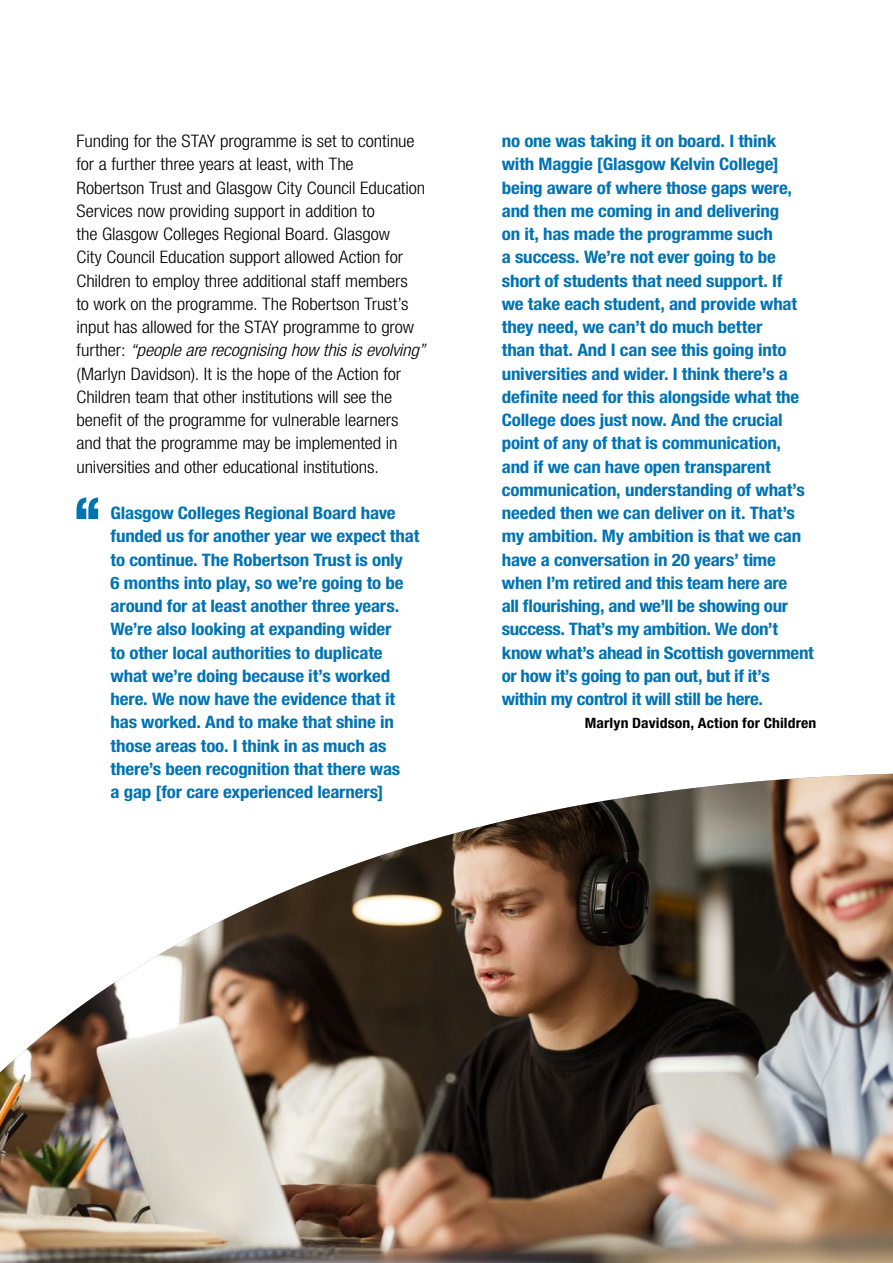
<style>
.page{position:relative;width:893px;height:1263px;background:#fff}
.page>*{position:absolute;margin:0;border:0;box-sizing:border-box;transform-origin:0 0}
.t1{font:700 condensed 17.25px/23.2px "Helvetica Neue LT Std";letter-spacing:-.01em;color:#0073b3;scale:1.1 1}
.t2{font:300 condensed 17.25px/23.2px "Helvetica Neue LT Std";letter-spacing:-.005em;color:#000;scale:1.1 1}
.t3{font:700 condensed 14.25px "Helvetica Neue LT Std";letter-spacing:.01em;color:#000;scale:1.1 1}
.s1{font-style:italic}
</style>
<div class="page">
<svg style="left:77px;top:497px;width:21px;height:22px"></svg>
<img style="left:0;top:774px;width:893px;height:489px">
<p class="t2" style="left:77px;top:129px;width:318px">Funding for the STAY programme is set to continue for a further three years at least, with The Robertson Trust and Glasgow City Council Education Services now providing support in addition to<br>the Glasgow Colleges Regional Board. Glasgow<br>City Council Education support allowed Action for Children to employ three additional staff members<br>to work on the programme. The Robertson Trust’s input has allowed for the STAY programme to grow further: <span class="s1">“people are recognising how this is evolving” </span>(Marlyn Davidson). It is the hope of the Action for Children team that other institutions will see the benefit of the programme for vulnerable learners and that the programme may be implemented in universities and other educational institutions.</p>
<p class="t1" style="left:111px;top:501px;width:282px">Glasgow Colleges Regional Board have funded us for another year we expect that to continue. The Robertson Trust is only<br>6 months into play, so we’re going to be around for at least another three years.<br>We’re also looking at expanding wider<br>to other local authorities to duplicate what we’re doing because it’s worked here. We now have the evidence that it has worked. And to make that shine in those areas too. I think in as much as there’s been recognition that there was<br>a gap [for care experienced learners]</p>
<p class="t1" style="left:502px;top:129px;width:285px">no one was taking it on board. I think<br>with Maggie [Glasgow Kelvin College] being aware of where those gaps were, and then me coming in and delivering<br>on it, has made the programme such<br>a success. We’re not ever going to be short of students that need support. If<br>we take each student, and provide what they need, we can’t do much better<br>than that. And I can see this going into universities and wider. I think there’s a definite need for this alongside what the College does just now. And the crucial point of any of that is communication,<br>and if we can have open transparent communication, understanding of what’s needed then we can deliver on it. That’s my ambition. My ambition is that we can have a conversation in 20 years’ time when I’m retired and this team here are<br>all flourishing, and we’ll be showing our success. That’s my ambition. We don’t know what’s ahead in Scottish government or how it’s going to pan out, but if it’s within my control it will still be here.</p>
<p class="t3" style="left:585px;top:715px;width:212px">Marlyn Davidson, Action for Children</p>
</div>
